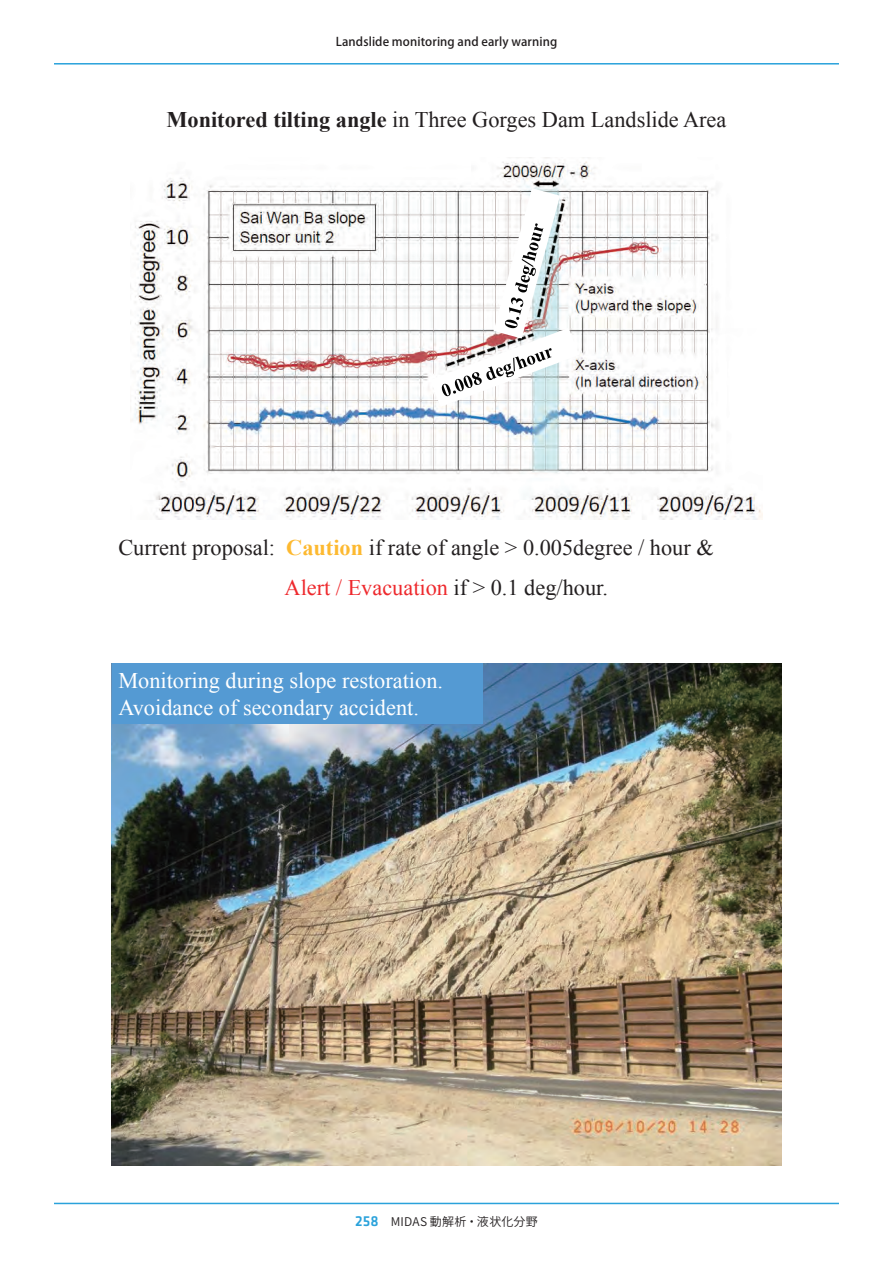
<style>
.page{position:relative;width:893px;height:1263px;background:#fff}
.page>*{position:absolute;margin:0;border:0;box-sizing:border-box;transform-origin:0 0}
.t1{font:22.35px/40.2px "Times New Roman";color:#231f20}
.t2{font:22.35px/26.8px "Times New Roman";color:#fff}
.t3{font:500 12px "Koz Go Pro";letter-spacing:.01em;color:#231f20}
.t4{font:12px "Source Han Sans JP";letter-spacing:.025em;color:#231f20}
.s1{font-weight:700}
.s2{font-weight:700;color:#fdb930}
.s3{color:#ee292d}
.s4{font-family:"Klavika";font-weight:500;font-size:15px;color:#2aa2db}
</style>
<div class="page">
<hr style="left:54px;top:63px;width:785px;height:2px;background:#2aa2db">
<hr style="left:54px;top:1203px;width:785px;height:1px;background:#2aa2db">
<img style="left:130px;top:161px;width:633px;height:358px">
<svg style="left:430px;top:188px;width:149px;height:219px"></svg>
<img style="left:112px;top:663px;width:669px;height:502px">
<div style="left:112px;top:663px;width:370px;height:61px;background:#549ad3"></div>
<p class="t3" style="left:336px;top:34px;width:223px">Landslide monitoring and early warning</p>
<p class="t1" style="left:166px;top:99px;width:561px"><span class="s1">Monitored tilting angle</span> in Three Gorges Dam Landslide Area</p>
<p class="t1" style="left:285px;top:527px;width:431px;text-indent:-166px">Current proposal: <span class="s2">Caution</span> if rate of angle &gt; 0.005degree / hour &amp;<br><span class="s3">Alert / Evacuation</span> if &gt; 0.1 deg/hour.</p>
<p class="t2" style="left:118px;top:667px;width:326px">Monitoring during slope restoration.<br>Avoidance of secondary accident.</p>
<p class="t4" style="left:355px;top:1214px;width:184px"><span class="s4">258</span> MIDAS 動解析・液状化分野</p>
</div>
